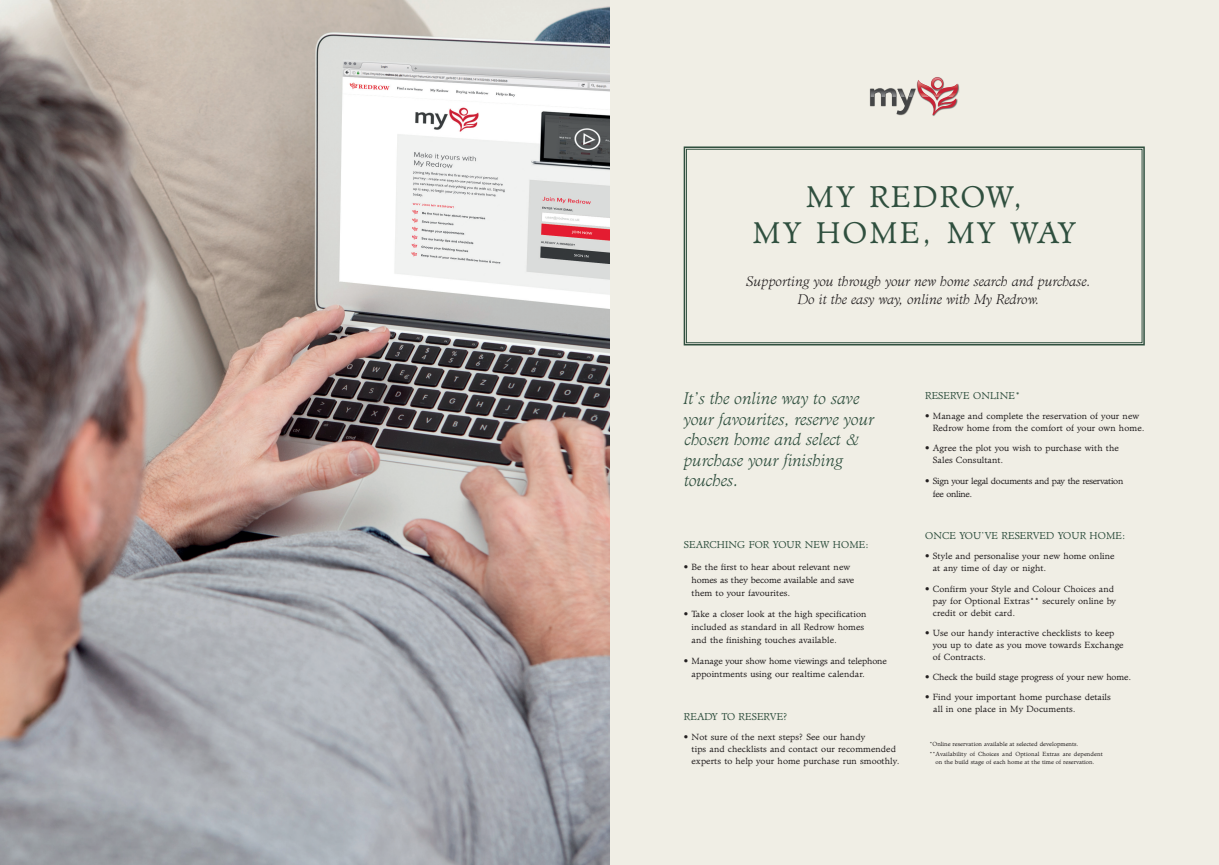
<style>
.page{position:relative;width:1219px;height:865px;background:#fff}
.page>*{position:absolute;margin:0;border:0;box-sizing:border-box;transform-origin:0 0}
.t1{font:30px "Cg Administer";letter-spacing:.08em;color:#2f4f3e}
.t2{font:17px/20.4px "Cg Administer Lt It";color:#2f4f3e}
.t3{font:14px/18px "Cg Administer Lt It";color:#231f20;text-align:center}
.t4{font:10px "Cg Administer";letter-spacing:.01em;color:#2f4f3e}
.t5{font:9px/12px "Cg Administer";letter-spacing:.01em;color:#231f20}
.t6{font:9px/13px "Cg Administer";letter-spacing:-.01em;color:#231f20}
.t7{font:9px/13px "Cg Administer";letter-spacing:-.03em;color:#231f20}
.t8{font:6px/8px "Cg Administer";color:#231f20;text-align:center}
.s1{font-size:18.1px}
</style>
<div class="page">
<div style="left:605px;top:0;width:614px;height:865px;background:#f0eee5"></div>
<img style="left:869px;top:89px;width:33px;height:27px">
<svg style="left:870px;top:77px;width:89px;height:38px"></svg>
<svg style="left:683px;top:146px;width:462px;height:200px"></svg>
<div style="left:686px;top:149px;width:456px;height:194px;border:1px solid #2f4f3e"></div>
<img style="left:0;top:0;width:610px;height:865px">
<p class="t1" style="left:806px;top:179px;width:218px">MY REDROW,</p>
<p class="t1" style="left:752px;top:215px;width:325px">MY HOME, MY WAY</p>
<p class="t3" style="left:746px;top:272px;width:346px">Supporting you through your new home search and purchase.<br>Do it the easy way, online with My Redrow.</p>
<p class="t2" style="left:683px;top:388px;width:192px">It’s the online way to save your favourites, reserve your chosen home and select &amp; purchase your finishing touches<span class="s1">.</span></p>
<p class="t4" style="left:684px;top:539px;width:186px">SEARCHING FOR YOUR NEW HOME:</p>
<p class="t6" style="left:692px;top:560px;width:164px;text-indent:-8px">• Be the first to hear about relevant new homes as they become available and save them to your favourites.</p>
<p class="t5" style="left:692px;top:607px;width:176px;line-height:13px;text-indent:-8px">• Take a closer look at the high specification included as standard in all Redrow homes and the finishing touches available.</p>
<p class="t6" style="left:692px;top:654px;width:197px;text-indent:-8px">• Manage your show home viewings and telephone appointments using our realtime calendar.</p>
<p class="t4" style="left:684px;top:710px;width:105px">READY TO RESERVE?</p>
<p class="t5" style="left:692px;top:731px;width:210px;text-indent:-8px">• Not sure of the next steps? See our handy<br>tips and checklists and contact our recommended experts to help your home purchase run smoothly.</p>
<p class="t4" style="left:925px;top:389px;width:97px">RESERVE ONLINE*</p>
<p class="t5" style="left:933px;top:410px;width:213px;text-indent:-8px">• Manage and complete the reservation of your new<br>Redrow home from the comfort of your own home.</p>
<p class="t5" style="left:933px;top:442px;width:188px;text-indent:-8px">• Agree the plot you wish to purchase with the<br>Sales Consultant.</p>
<p class="t7" style="left:933px;top:474px;width:192px;text-indent:-8px">• Sign your legal documents and pay the reservation fee online.</p>
<p class="t4" style="left:925px;top:529px;width:202px">ONCE YOU’VE RESERVED YOUR HOME:</p>
<p class="t5" style="left:933px;top:550px;width:183px;text-indent:-8px">• Style and personalise your new home online at any time of day or night.</p>
<p class="t5" style="left:933px;top:582px;width:185px;text-indent:-8px">• Confirm your Style and Colour Choices and pay for Optional Extras** securely online by credit or debit card.</p>
<p class="t5" style="left:933px;top:627px;width:192px;text-indent:-8px">• Use our handy interactive checklists to keep you up to date as you move towards Exchange of Contracts.</p>
<p class="t6" style="left:925px;top:670px;width:208px">• Check the build stage progress of your new home.</p>
<p class="t5" style="left:925px;top:691px;width:187px">• Find your important home purchase details</p>
<p class="t5" style="left:933px;top:703px;width:144px">all in one place in My Documents.</p>
<p class="t8" style="left:929px;top:740px;width:151px">*Online reservation available at selected developments.</p>
<p class="t8" style="left:929px;top:750px;width:175px">**Availability of Choices and Optional Extras are dependent on the build stage of each home at the time of reservation.</p>
</div>
